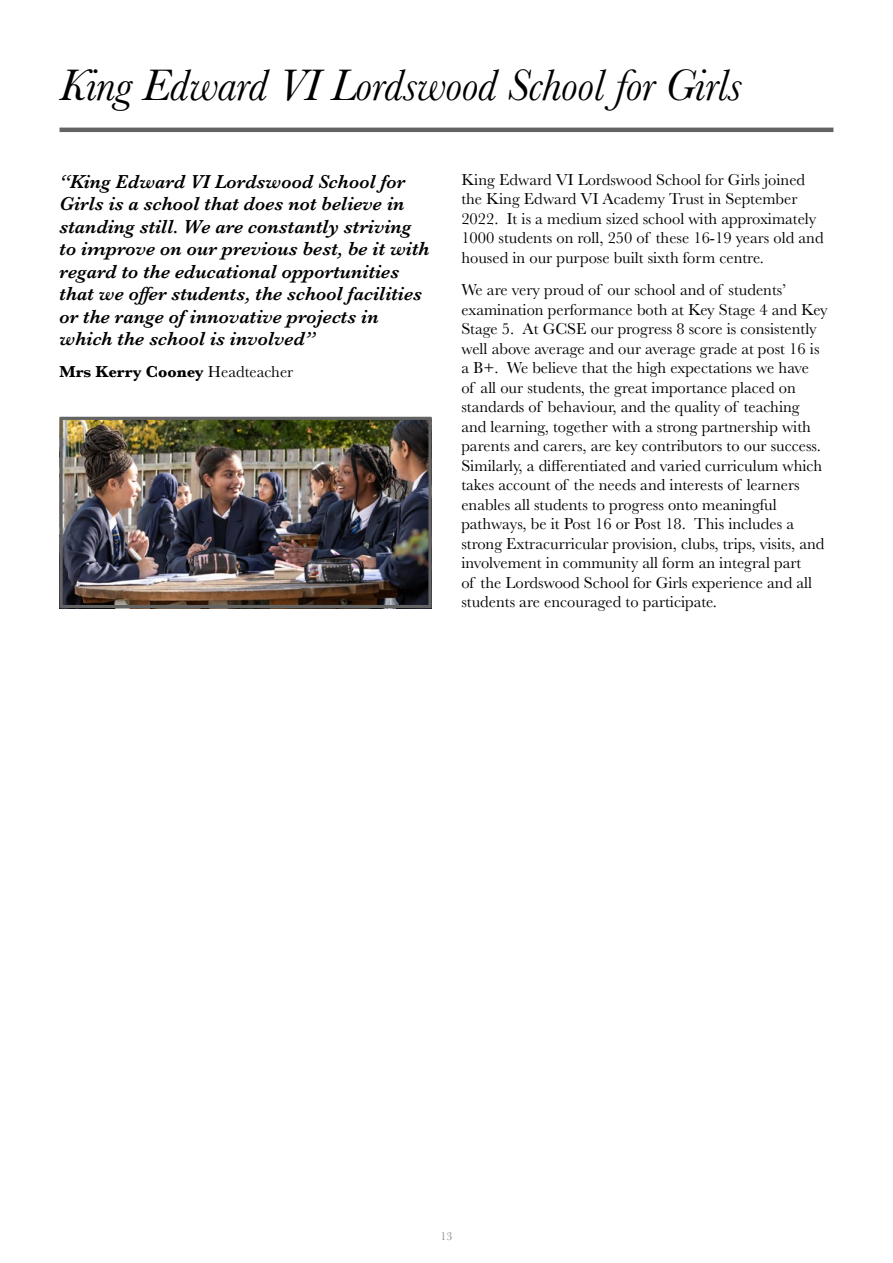
<style>
.page{position:relative;width:893px;height:1263px;background:#fff}
.page>*{position:absolute;margin:0;border:0;box-sizing:border-box;transform-origin:0 0}
.t1{font:italic 45.75px "Baskerville";letter-spacing:-.01em;color:#000}
.t2{font:italic 600 19.5px/22.5px "Baskerville";color:#000}
.t3{font:16.5px/19.5px "Baskerville";color:#000}
.t4{font:700 16.5px "Baskerville";color:#000}
.t5{font:12px "Baskerville";color:#86888c}
.s1{font-weight:400}
</style>
<div class="page">
<hr style="left:60px;top:128px;width:773px;height:4px;background:#646363">
<img style="left:64px;top:421px;width:364px;height:183px">
<div style="left:60px;top:417px;width:372px;height:191px;border:3px solid #646363"></div>
<h1 class="t1" style="left:60px;top:55px;width:684px">King Edward VI Lordswood School for Girls</h1>
<p class="t2" style="left:60px;top:170px;width:372px">“King Edward VI Lordswood School for Girls is a school that does not believe in standing still. We are constantly striving to improve on our previous best, be it with regard to the educational opportunities that we offer students, the school facilities or the range of innovative projects in which the school is involved”</p>
<p class="t4" style="left:60px;top:361px;width:235px">Mrs Kerry Cooney <span class="s1">Headteacher</span></p>
<p class="t3" style="left:461px;top:170px;width:364px">King Edward VI Lordswood School for Girls joined the King Edward VI Academy Trust in September 2022. It is a medium sized school with approximately 1000 students on roll, 250 of these 16-19 years old and housed in our purpose built sixth form centre.</p>
<p class="t3" style="left:461px;top:280px;width:368px">We are very proud of our school and of students’ examination performance both at Key Stage 4 and Key Stage 5. At GCSE our progress 8 score is consistently well above average and our average grade at post 16 is a B+. We believe that the high expectations we have<br>of all our students, the great importance placed on standards of behaviour, and the quality of teaching and learning, together with a strong partnership with parents and carers, are key contributors to our success.<br>Similarly, a differentiated and varied curriculum which takes account of the needs and interests of learners enables all students to progress onto meaningful pathways, be it Post 16 or Post 18. This includes a strong Extracurricular provision, clubs, trips, visits, and involvement in community all form an integral part<br>of the Lordswood School for Girls experience and all students are encouraged to participate.</p>
<p class="t5" style="left:440px;top:1229px;width:13px">13</p>
</div>
